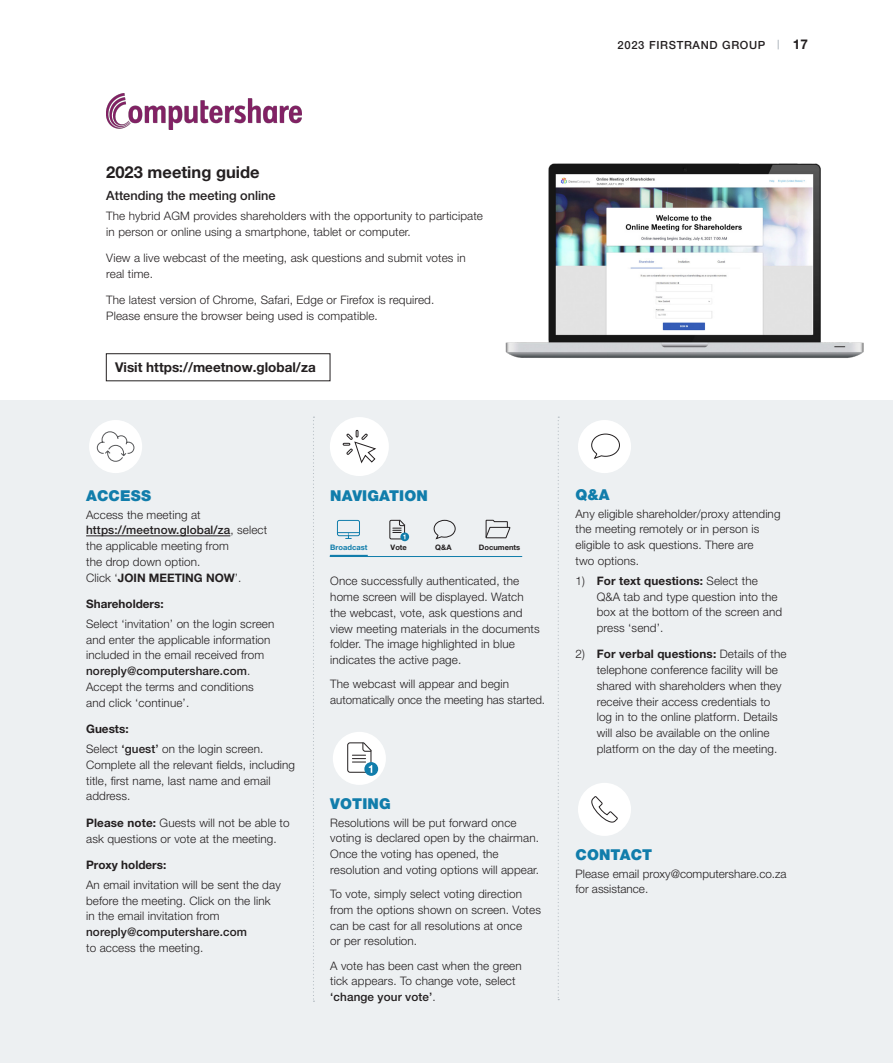
<style>
.page{position:relative;width:893px;height:1063px;background:#fff}
.page>*{position:absolute;margin:0;border:0;box-sizing:border-box;transform-origin:0 0}
.t1{font:700 16.5px "Helvetica Neue LT Std";color:#231f20}
.t2{font:900 15px "Helvetica Neue LT Std";letter-spacing:.01em;color:#117dab}
.t3{font:700 13.5px "Helvetica Neue LT Std";color:#231f20}
.t4{font:500 12.75px "Helvetica Neue LT Std";color:#231f20}
.t5{font:300 11.7px/15.8px "Helvetica Neue LT Std";letter-spacing:.01em;color:#231f20}
.t6{font:700 11.7px "Helvetica Neue LT Std";color:#231f20}
.t7{font:500 11.7px "Helvetica Neue LT Std";letter-spacing:.01em;color:#231f20}
.t8{font:500 11.25px "Helvetica Neue LT Std";letter-spacing:.06em;color:#231f20}
.t9{font:700 7.5px "Helvetica Neue LT Std";color:#231f20}
.t10{font:700 7.5px "Helvetica Neue LT Std";color:#117dab}
.s1{font-weight:500}
.s2{font-weight:700}
</style>
<div class="page">
<div style="left:0;top:401px;width:893px;height:662px;background:#edf0f2"></div>
<hr style="left:86px;top:536px;width:144px;height:1px;background:#231f20">
<img style="left:505px;top:163px;width:359px;height:195px">
<img style="left:106px;top:94px;width:195px;height:35px">
<svg style="left:313px;top:417px;width:1px;height:585px"></svg>
<svg style="left:558px;top:417px;width:1px;height:583px"></svg>
<div style="left:89px;top:420px;width:53px;height:53px;background:#fff;border-radius:50%"></div>
<svg style="left:97px;top:431px;width:38px;height:31px"></svg>
<div style="left:578px;top:783px;width:53px;height:53px;background:#fff;border-radius:50%"></div>
<svg style="left:591px;top:796px;width:27px;height:27px"></svg>
<div style="left:333px;top:732px;width:53px;height:53px;background:#fff;border-radius:50%"></div>
<svg style="left:364px;top:762px;width:14px;height:14px"></svg>
<svg style="left:347px;top:742px;width:25px;height:31px"></svg>
<svg style="left:337px;top:520px;width:23px;height:19px"></svg>
<svg style="left:400px;top:533px;width:9px;height:8px"></svg>
<svg style="left:389px;top:520px;width:16px;height:20px"></svg>
<hr style="left:330px;top:556px;width:192px;height:1px;background:#117dab">
<hr style="left:330px;top:555px;width:38px;height:2px;background:#117dab">
<svg style="left:433px;top:520px;width:23px;height:20px"></svg>
<svg style="left:485px;top:519px;width:26px;height:20px"></svg>
<div style="left:578px;top:420px;width:53px;height:53px;background:#fff;border-radius:50%"></div>
<svg style="left:591px;top:433px;width:29px;height:26px"></svg>
<div style="left:330px;top:417px;width:59px;height:59px;background:#fff;border-radius:50%"></div>
<svg style="left:343px;top:430px;width:33px;height:34px"></svg>
<p class="t8" style="left:617px;top:38px;width:149px">2023 FIRSTRAND GROUP</p>
<p class="t3" style="left:793px;top:36px;width:17px">17</p>
<h1 class="t1" style="left:106px;top:162px;width:155px">2023 meeting guide</h1>
<p class="t4" style="left:106px;top:188px;width:171px">Attending the meeting online</p>
<p class="t5" style="left:106px;top:208px;width:378px">The hybrid AGM provides shareholders with the opportunity to participate in person or online using a smartphone, tablet or computer.</p>
<p class="t5" style="left:106px;top:250px;width:361px">View a live webcast of the meeting, ask questions and submit votes in real time.</p>
<p class="t5" style="left:106px;top:292px;width:329px">The latest version of Chrome, Safari, Edge or Firefox is required.<br>Please ensure the browser being used is compatible.</p>
<p class="t3" style="left:115px;top:359px;width:202px">Visit https://meetnow.global/za</p>
<p class="t2" style="left:86px;top:486px;width:66px">ACCESS</p>
<p class="t5" style="left:86px;top:506px;width:183px">Access the meeting at <span class="s1">https://meetnow.global/za</span>, select the applicable meeting from<br>the drop down option.<br>Click ‘<span class="s2">JOIN MEETING NOW</span>’.</p>
<p class="t6" style="left:86px;top:597px;width:79px">Shareholders:</p>
<p class="t5" style="left:86px;top:616px;width:190px">Select ‘invitation’ on the login screen and enter the applicable information included in the email received from <span class="s1">noreply@computershare.com</span>.<br>Accept the terms and conditions and click ‘continue’.</p>
<p class="t5" style="left:86px;top:719px;width:179px;line-height:20px"><span class="s2">Guests:<br></span>Select <span class="s1">‘guest’</span> on the login screen.</p>
<p class="t5" style="left:86px;top:757px;width:210px">Complete all the relevant fields, including title, first name, last name and email address.</p>
<p class="t5" style="left:86px;top:814px;width:205px"><span class="s2">Please note:</span> Guests will not be able to ask questions or vote at the meeting.</p>
<p class="t6" style="left:86px;top:857px;width:82px">Proxy holders:</p>
<p class="t5" style="left:86px;top:877px;width:196px">An email invitation will be sent the day before the meeting. Click on the link in the email invitation from</p>
<p class="t7" style="left:86px;top:925px;width:162px">noreply@computershare.com</p>
<p class="t5" style="left:86px;top:940px;width:119px">to access the meeting.</p>
<p class="t2" style="left:330px;top:486px;width:99px">NAVIGATION</p>
<p class="t10" style="left:330px;top:543px;width:39px">Broadcast</p>
<p class="t9" style="left:391px;top:543px;width:18px">Vote</p>
<p class="t9" style="left:435px;top:543px;width:18px">Q&amp;A</p>
<p class="t9" style="left:479px;top:543px;width:43px">Documents</p>
<p class="t5" style="left:330px;top:573px;width:211px">Once successfully authenticated, the home screen will be displayed. Watch the webcast, vote, ask questions and view meeting materials in the documents folder. The image highlighted in blue indicates the active page.</p>
<p class="t5" style="left:330px;top:676px;width:216px">The webcast will appear and begin automatically once the meeting has started.</p>
<p class="t2" style="left:330px;top:794px;width:62px">VOTING</p>
<p class="t5" style="left:330px;top:814px;width:210px">Resolutions will be put forward once voting is declared open by the chairman.<br>Once the voting has opened, the resolution and voting options will appear.</p>
<p class="t5" style="left:330px;top:886px;width:212px">To vote, simply select voting direction from the options shown on screen. Votes can be cast for all resolutions at once<br>or per resolution.</p>
<p class="t5" style="left:330px;top:957px;width:193px">A vote has been cast when the green tick appears. To change vote, select <span class="s1">‘change your vote’</span>.</p>
<p class="t2" style="left:575px;top:485px;width:36px">Q&amp;A</p>
<p class="t5" style="left:575px;top:505px;width:207px">Any eligible shareholder/proxy attending the meeting remotely or in person is eligible to ask questions. There are<br>two options.</p>
<p class="t5" style="left:597px;top:573px;width:187px;text-indent:-21px">1) <span class="s2">For text questions:</span> Select the<br>Q&amp;A tab and type question into the box at the bottom of the screen and press ‘send’.</p>
<p class="t5" style="left:597px;top:646px;width:191px;text-indent:-21px">2) <span class="s2">For verbal questions:</span> Details of the telephone conference facility will be shared with shareholders when they receive their access credentials to log in to the online platform. Details will also be available on the online platform on the day of the meeting.</p>
<p class="t2" style="left:575px;top:845px;width:78px">CONTACT</p>
<p class="t5" style="left:575px;top:865px;width:213px">Please email proxy@computershare.co.za for assistance.</p>
</div>
